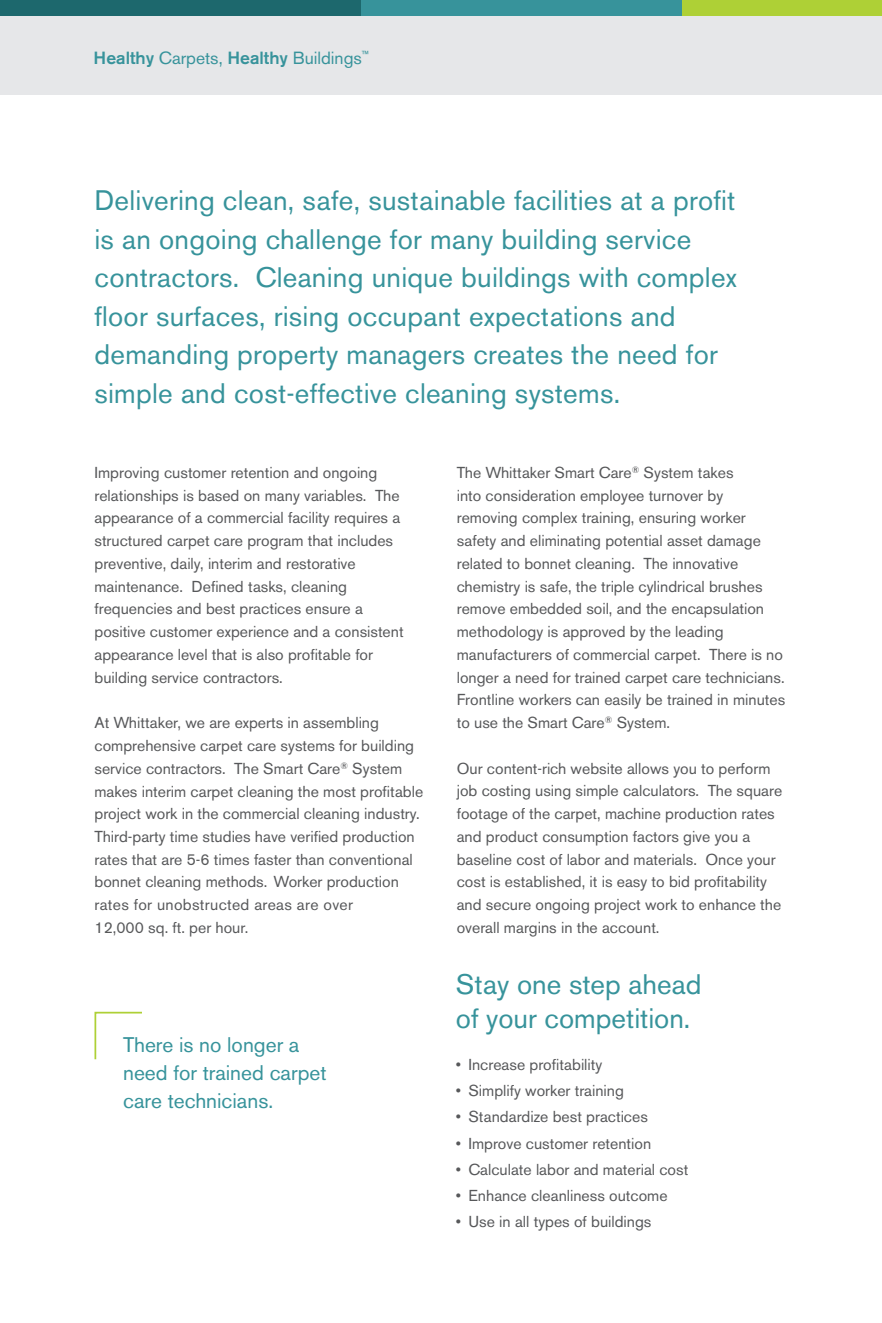
<style>
.page{position:relative;width:882px;height:1323px;background:#fff}
.page>*{position:absolute;margin:0;border:0;box-sizing:border-box;transform-origin:0 0}
.t1{font:28px/38.5px "Akzidenz Grotesk BE";letter-spacing:.01em;color:#37939b}
.t2{font:21px/28px "Akzidenz Grotesk BE";color:#37939b}
.t3{font:17.5px "Akzidenz Grotesk BE";color:#37939b}
.t4{font:15.75px/22.8px "Akzidenz Grotesk BE";color:#57585a}
.s1{font-weight:500}
</style>
<div class="page">
<div style="left:0;top:16px;width:882px;height:78px;background:#e6e7e9"></div>
<div style="left:361px;top:0;width:322px;height:16px;background:#37939b"></div>
<div style="left:683px;top:0;width:199px;height:16px;background:#aed036"></div>
<div style="left:0;top:0;width:361px;height:16px;background:#1d686d"></div>
<svg style="left:94px;top:1011px;width:48px;height:49px"></svg>
<p class="t3" style="left:94px;top:48px;width:277px"><span class="s1">Healthy</span> Carpets, <span class="s1">Healthy</span> Buildings<sup>™</sup></p>
<p class="t1" style="left:94px;top:181px;width:644px">Delivering clean, safe, sustainable facilities at a profit is an ongoing challenge for many building service contractors. Cleaning unique buildings with complex floor surfaces, rising occupant expectations and demanding property managers creates the need for simple and cost-effective cleaning systems.</p>
<p class="t4" style="left:94px;top:461px;width:311px">Improving customer retention and ongoing relationships is based on many variables. The appearance of a commercial facility requires a structured carpet care program that includes preventive, daily, interim and restorative maintenance. Defined tasks, cleaning frequencies and best practices ensure a positive customer experience and a consistent appearance level that is also profitable for building service contractors.</p>
<p class="t4" style="left:94px;top:711px;width:330px">At Whittaker, we are experts in assembling comprehensive carpet care systems for building service contractors. The Smart Care<sup>®</sup> System makes interim carpet cleaning the most profitable project work in the commercial cleaning industry.<br>Third-party time studies have verified production rates that are 5-6 times faster than conventional bonnet cleaning methods. Worker production rates for unobstructed areas are over<br>12,000 sq. ft. per hour.</p>
<p class="t2" style="left:123px;top:1031px;width:205px">There is no longer a need for trained carpet care technicians.</p>
<p class="t4" style="left:457px;top:461px;width:330px">The Whittaker Smart Care<sup>®</sup> System takes<br>into consideration employee turnover by removing complex training, ensuring worker safety and eliminating potential asset damage related to bonnet cleaning. The innovative chemistry is safe, the triple cylindrical brushes remove embedded soil, and the encapsulation methodology is approved by the leading manufacturers of commercial carpet. There is no longer a need for trained carpet care technicians.<br>Frontline workers can easily be trained in minutes to use the Smart Care<sup>®</sup> System.</p>
<p class="t4" style="left:457px;top:757px;width:327px">Our content-rich website allows you to perform job costing using simple calculators. The square footage of the carpet, machine production rates and product consumption factors give you a baseline cost of labor and materials. Once your cost is established, it is easy to bid profitability and secure ongoing project work to enhance the overall margins in the account.</p>
<p class="t1" style="left:456px;top:968px;width:247px;line-height:33.6px">Stay one step ahead of your competition.</p>
<p class="t4" style="left:456px;top:1053px;width:148px">• Increase profitability</p>
<p class="t4" style="left:456px;top:1079px;width:170px">• Simplify worker training</p>
<p class="t4" style="left:456px;top:1106px;width:194px">• Standardize best practices</p>
<p class="t4" style="left:456px;top:1132px;width:197px">• Improve customer retention</p>
<p class="t4" style="left:456px;top:1158px;width:234px">• Calculate labor and material cost</p>
<p class="t4" style="left:456px;top:1184px;width:213px">• Enhance cleanliness outcome</p>
<p class="t4" style="left:456px;top:1211px;width:197px">• Use in all types of buildings</p>
</div>
